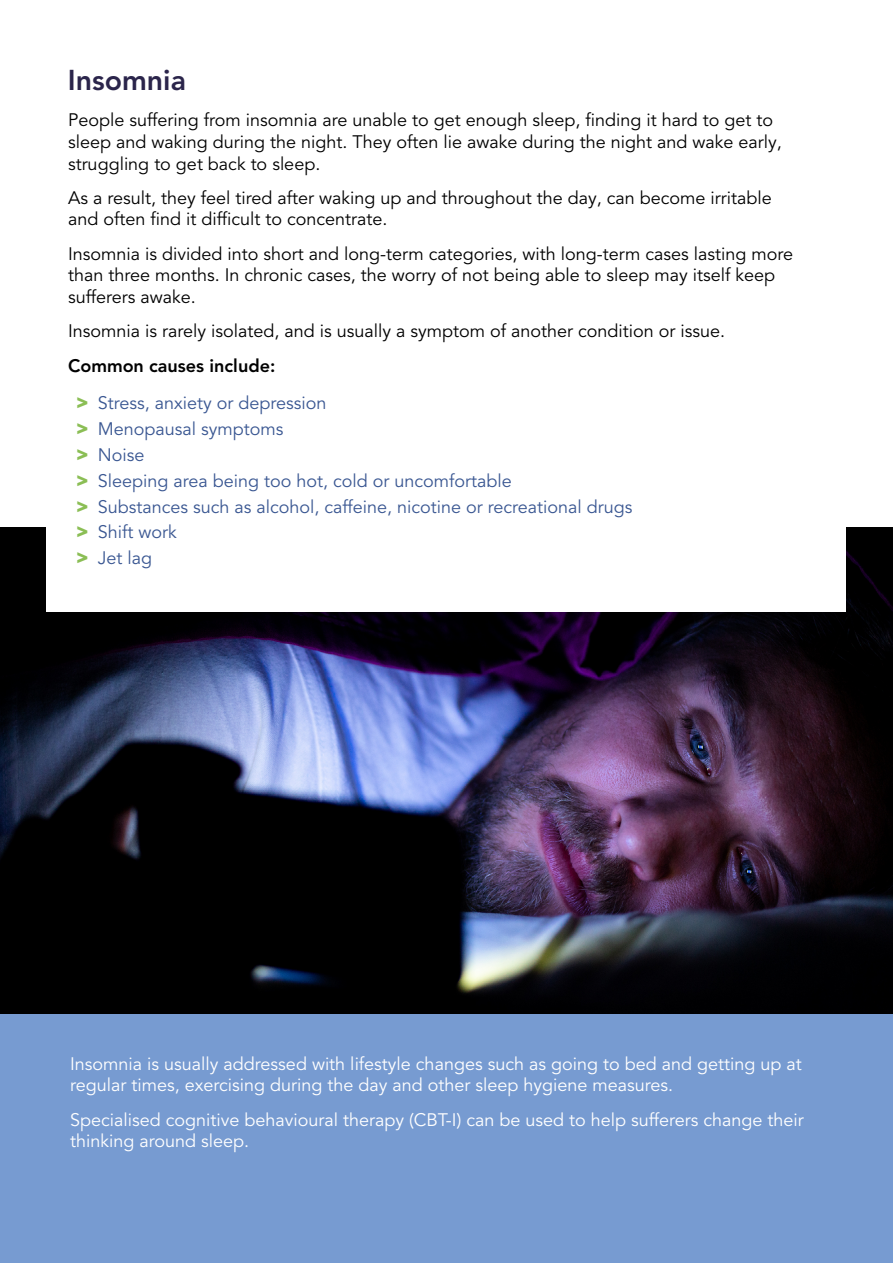
<style>
.page{position:relative;width:893px;height:1263px;background:#fff}
.page>*{position:absolute;margin:0;border:0;box-sizing:border-box;transform-origin:0 0}
.t1{font:800 28.5px "Avenir LT Pro";color:#2b254b}
.t2{font:18px/21.6px "Avenir LT Pro";color:#000}
.t3{font:18px/21.6px "Avenir LT Pro";color:#fff}
.t4{font:18px/25.8px "Avenir LT Pro";color:#3a5792}
.t5{font:800 18px "Avenir LT Pro";color:#000}
.s1{font-family:"Arial";font-weight:900;color:#8bbe55}
</style>
<div class="page">
<div style="left:0;top:1013px;width:893px;height:250px;background:#779bd1"></div>
<img style="left:0;top:527px;width:893px;height:486px">
<div style="left:47px;top:395px;width:799px;height:217px;background:#fff"></div>
<h1 class="t1" style="left:68px;top:63px;width:120px">Insomnia</h1>
<p class="t2" style="left:68px;top:110px;width:715px">People suffering from insomnia are unable to get enough sleep, finding it hard to get to sleep and waking during the night. They often lie awake during the night and wake early, struggling to get back to sleep.</p>
<p class="t2" style="left:68px;top:187px;width:705px">As a result, they feel tired after waking up and throughout the day, can become irritable and often find it difficult to concentrate.</p>
<p class="t2" style="left:68px;top:243px;width:726px">Insomnia is divided into short and long-term categories, with long-term cases lasting more than three months. In chronic cases, the worry of not being able to sleep may itself keep sufferers awake.</p>
<p class="t2" style="left:68px;top:321px;width:659px">Insomnia is rarely isolated, and is usually a symptom of another condition or issue.</p>
<p class="t5" style="left:68px;top:355px;width:209px">Common causes include:</p>
<p class="t4" style="left:77px;top:390px;width:558px"><span class="s1">&gt;</span> Stress, anxiety or depression<br><span class="s1">&gt;</span> Menopausal symptoms<br><span class="s1">&gt;</span> Noise<br><span class="s1">&gt;</span> Sleeping area being too hot, cold or uncomfortable<br><span class="s1">&gt;</span> Substances such as alcohol, caffeine, nicotine or recreational drugs <span class="s1">&gt;</span> Shift work<br><span class="s1">&gt;</span> Jet lag</p>
<p class="t3" style="left:70px;top:1053px;width:733px">Insomnia is usually addressed with lifestyle changes such as going to bed and getting up at regular times, exercising during the day and other sleep hygiene measures.</p>
<p class="t3" style="left:70px;top:1109px;width:735px">Specialised cognitive behavioural therapy (CBT-I) can be used to help sufferers change their thinking around sleep.</p>
</div>
